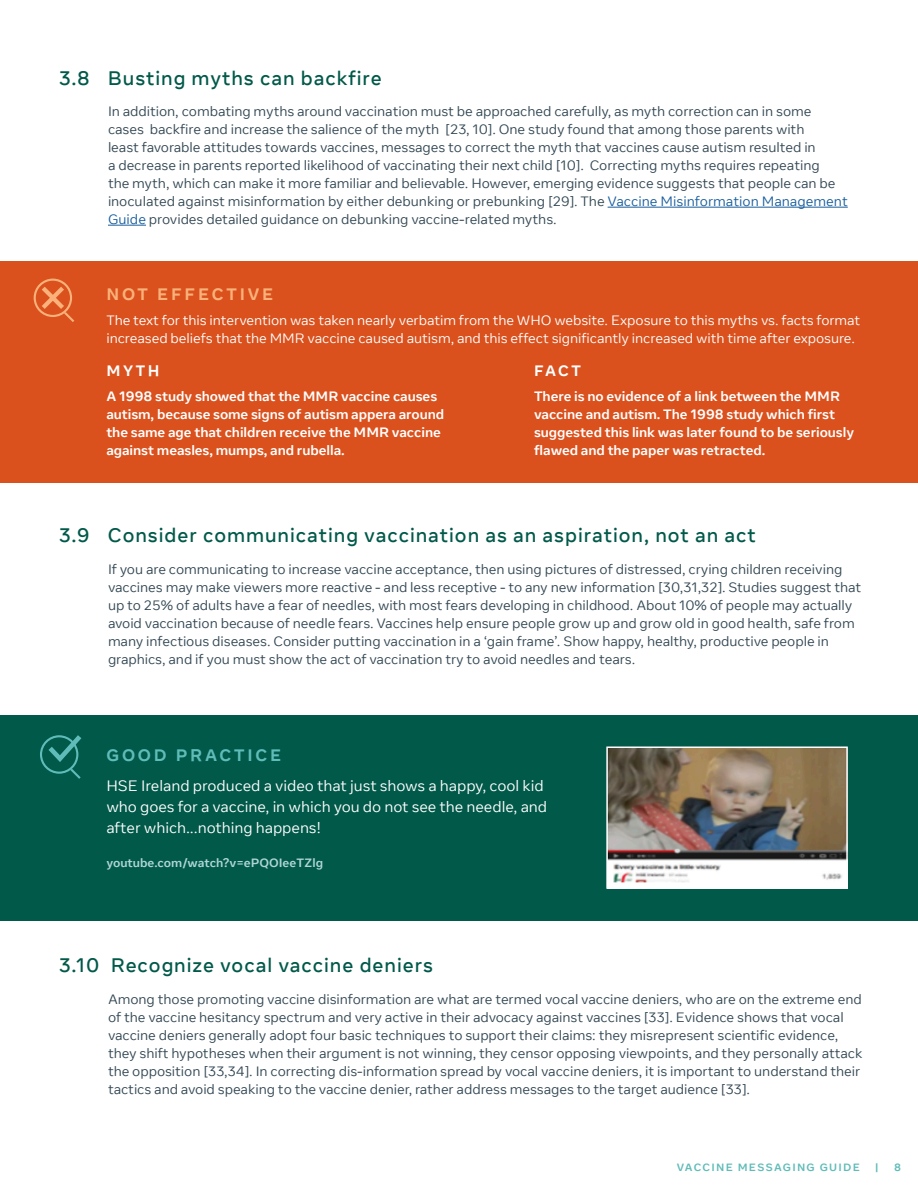
<style>
.page{position:relative;width:918px;height:1188px;background:#fff}
.page>*{position:absolute;margin:0;border:0;box-sizing:border-box;transform-origin:0 0}
.t1{font:500 19.5px "Optimistic Display";letter-spacing:.05em;color:#005949}
.t2{font:700 16.5px "Optimistic Display";letter-spacing:.17em;color:#fab27a}
.t3{font:700 16.5px "Optimistic Display";letter-spacing:.17em;color:#60bcb9}
.t4{font:300 15px/21px "Optimistic Text";letter-spacing:-.005em;color:#fff}
.t5{font:700 15px "Optimistic Display";letter-spacing:.17em;color:#fff}
.t6{font:300 13.5px/18px "Optimistic Text";letter-spacing:-.005em;color:#324753}
.t7{font:700 13.5px/18px "Optimistic Text";letter-spacing:-.005em;color:#fff}
.t8{font:300 13.5px/18px "Optimistic Text";letter-spacing:-.005em;color:#fff}
.t9{font:700 12px "Optimistic Text";color:#afd5d6}
.t10{font:700 10.5px "Optimistic Text";letter-spacing:.12em;color:#60bcb9}
.s1{color:#175d9e}
</style>
<div class="page">
<hr style="left:608px;top:207px;width:240px;height:1px;background:#175d9e">
<hr style="left:108px;top:225px;width:38px;height:1px;background:#175d9e">
<div style="left:0;top:262px;width:918px;height:221px;background:#da511d"></div>
<svg style="left:34px;top:279px;width:40px;height:43px"></svg>
<div style="left:0;top:715px;width:918px;height:206px;background:#005949"></div>
<svg style="left:40px;top:735px;width:41px;height:44px"></svg>
<img style="left:609px;top:750px;width:236px;height:136px">
<div style="left:606px;top:747px;width:242px;height:142px;border:2px solid #fff"></div>
<p class="t1" style="left:59px;top:66px;width:324px">3.8 Busting myths can backfire</p>
<p class="t6" style="left:108px;top:103px;width:741px">In addition, combating myths around vaccination must be approached carefully, as myth correction can in some cases backfire and increase the salience of the myth [23, 10]. One study found that among those parents with<br>least favorable attitudes towards vaccines, messages to correct the myth that vaccines cause autism resulted in<br>a decrease in parents reported likelihood of vaccinating their next child [10]. Correcting myths requires repeating<br>the myth, which can make it more familiar and believable. However, emerging evidence suggests that people can be inoculated against misinformation by either debunking or prebunking [29]. The <span class="s1">Vaccine Misinformation Management Guide</span> provides detailed guidance on debunking vaccine-related myths.</p>
<p class="t2" style="left:106px;top:284px;width:169px">NOT EFFECTIVE</p>
<p class="t8" style="left:106px;top:311px;width:756px">The text for this intervention was taken nearly verbatim from the WHO website. Exposure to this myths vs. facts format increased beliefs that the MMR vaccine caused autism, and this effect significantly increased with time after exposure.</p>
<p class="t5" style="left:106px;top:361px;width:55px">MYTH</p>
<p class="t7" style="left:106px;top:387px;width:339px">A 1998 study showed that the MMR vaccine causes autism, because some signs of autism appera around the same age that children receive the MMR vaccine against measles, mumps, and rubella.</p>
<p class="t5" style="left:534px;top:361px;width:48px">FACT</p>
<p class="t7" style="left:534px;top:387px;width:322px">There is no evidence of a link between the MMR vaccine and autism. The 1998 study which first suggested this link was later found to be seriously flawed and the paper was retracted.</p>
<p class="t1" style="left:59px;top:524px;width:698px">3.9 Consider communicating vaccination as an aspiration, not an act</p>
<p class="t6" style="left:108px;top:560px;width:755px">If you are communicating to increase vaccine acceptance, then using pictures of distressed, crying children receiving vaccines may make viewers more reactive - and less receptive - to any new information [30,31,32]. Studies suggest that up to 25% of adults have a fear of needles, with most fears developing in childhood. About 10% of people may actually avoid vaccination because of needle fears. Vaccines help ensure people grow up and grow old in good health, safe from many infectious diseases. Consider putting vaccination in a ‘gain frame’. Show happy, healthy, productive people in graphics, and if you must show the act of vaccination try to avoid needles and tears.</p>
<p class="t3" style="left:106px;top:745px;width:176px">GOOD PRACTICE</p>
<p class="t4" style="left:106px;top:775px;width:442px">HSE Ireland produced a video that just shows a happy, cool kid who goes for a vaccine, in which you do not see the needle, and after which...nothing happens!</p>
<p class="t9" style="left:106px;top:856px;width:218px">youtube.com/watch?v=ePQOIeeTZlg</p>
<p class="t1" style="left:59px;top:954px;width:375px">3.10 Recognize vocal vaccine deniers</p>
<p class="t6" style="left:108px;top:990px;width:756px">Among those promoting vaccine disinformation are what are termed vocal vaccine deniers, who are on the extreme end of the vaccine hesitancy spectrum and very active in their advocacy against vaccines [33]. Evidence shows that vocal vaccine deniers generally adopt four basic techniques to support their claims: they misrepresent scientific evidence, they shift hypotheses when their argument is not winning, they censor opposing viewpoints, and they personally attack the opposition [33,34]. In correcting dis-information spread by vocal vaccine deniers, it is important to understand their tactics and avoid speaking to the vaccine denier, rather address messages to the target audience [33].</p>
<p class="t10" style="left:677px;top:1161px;width:184px">VACCINE MESSAGING GUIDE</p>
<p class="t10" style="left:875px;top:1161px;width:5px">|</p>
<p class="t10" style="left:894px;top:1161px;width:8px">8</p>
</div>
